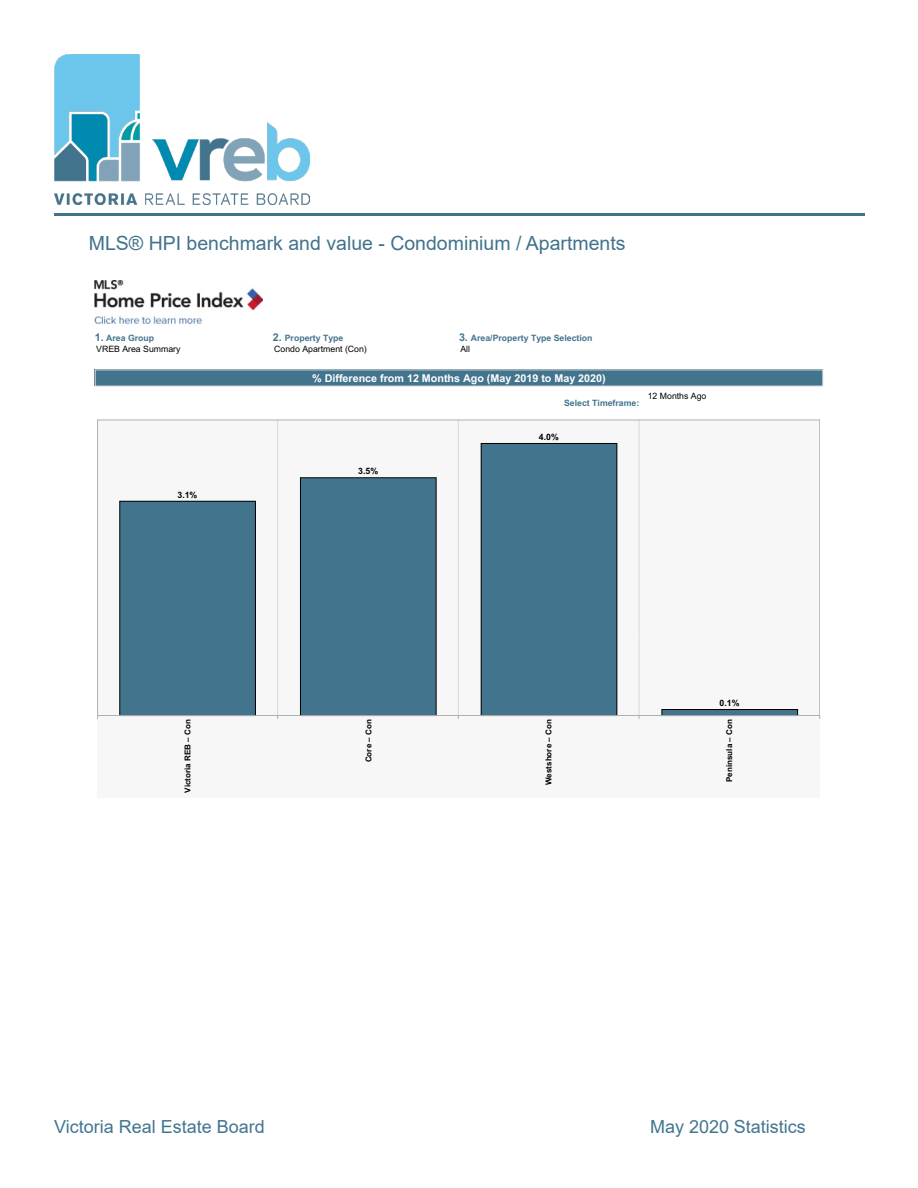
<style>
.page{position:relative;width:918px;height:1188px;background:#fff}
.page>*{position:absolute;margin:0;border:0;box-sizing:border-box;transform-origin:0 0}
.t1{font:19.5px "Arial";color:#41738c}
.t2{font:18px "Arial";color:#427590}
.t3{font:700 10.8px "Arial";color:#fff}
.t4{font:8.7px/10.8px "Arial";color:#000}
.t5{font:700 8.7px/10.8px "Arial";color:#42748d}
.t6{font:700 8.7px "Arial";color:#000}
.t7{font:700 8.1px "Arial";color:#000}
.s1{font-weight:700;font-size:10.8px;color:#42748d}
.s2{font-weight:700;color:#42748d}
.s3{font-size:10.8px}
.s4{font-weight:400;color:#000}
</style>
<div class="page">
<hr style="left:54px;top:214px;width:811px;height:2px;background:#41738c">
<img style="left:95px;top:280px;width:168px;height:44px">
<div style="left:95px;top:370px;width:728px;height:16px;background:#42748d"></div>
<div style="left:98px;top:420px;width:722px;height:377px;background:#f7f7f7"></div>
<svg style="left:97px;top:420px;width:723px;height:299px"></svg>
<div style="left:662px;top:710px;width:136px;height:6px;background:#42748d"></div>
<div style="left:662px;top:709px;width:136px;height:7px;border:1px solid #000"></div>
<div style="left:481px;top:443px;width:136px;height:273px;background:#42748d"></div>
<div style="left:481px;top:443px;width:136px;height:273px;border:1px solid #000"></div>
<div style="left:300px;top:478px;width:136px;height:238px;background:#42748d"></div>
<div style="left:300px;top:477px;width:136px;height:239px;border:1px solid #000"></div>
<div style="left:120px;top:501px;width:135px;height:215px;background:#42748d"></div>
<div style="left:119px;top:501px;width:137px;height:215px;border:1px solid #000"></div>
<hr style="left:98px;top:420px;width:1px;height:296px;background:#b0b0b0">
<hr style="left:819px;top:420px;width:1px;height:296px;background:#b0b0b0">
<hr style="left:98px;top:420px;width:722px;height:1px;background:#b0b0b0">
<hr style="left:98px;top:715px;width:722px;height:1px;background:#b0b0b0">
<img style="left:54px;top:54px;width:256px;height:151px">
<p class="t1" style="left:89px;top:229px;width:538px">MLS® HPI benchmark and value - Condominium / Apartments</p>
<p class="t4" style="left:95px;top:334px;width:87px"><span class="s1">1.</span> <span class="s2">Area Group<br></span>VREB Area Summary</p>
<p class="t5" style="left:459px;top:334px;width:135px"><span class="s3">3.</span> Area/Property Type Selection<br><span class="s4">All</span></p>
<p class="t4" style="left:273px;top:334px;width:95px"><span class="s1">2.</span> <span class="s2">Property Type<br></span>Condo Apartment (Con)</p>
<p class="t3" style="left:312px;top:374px;width:295px">% Difference from 12 Months Ago (May 2019 to May 2020)</p>
<p class="t5" style="left:564px;top:398px;width:77px">Select Timeframe:</p>
<p class="t4" style="left:648px;top:391px;width:60px">12 Months Ago</p>
<p class="t6" style="left:178px;top:492px;width:21px">3.1%</p>
<p class="t6" style="left:358px;top:468px;width:21px">3.5%</p>
<p class="t6" style="left:539px;top:434px;width:21px">4.0%</p>
<p class="t6" style="left:720px;top:700px;width:21px">0.1%</p>
<p class="t7" style="left:185px;top:793px;width:75px;rotate:-90deg">Victoria REB – Con</p>
<p class="t7" style="left:365px;top:762px;width:44px;rotate:-90deg">Core – Con</p>
<p class="t7" style="left:545px;top:785px;width:67px;rotate:-90deg">Westshore – Con</p>
<p class="t7" style="left:726px;top:782px;width:64px;rotate:-90deg">Peninsula – Con</p>
<p class="t2" style="left:54px;top:1115px;width:212px">Victoria Real Estate Board</p>
<p class="t2" style="left:650px;top:1115px;width:157px">May 2020 Statistics</p>
</div>
